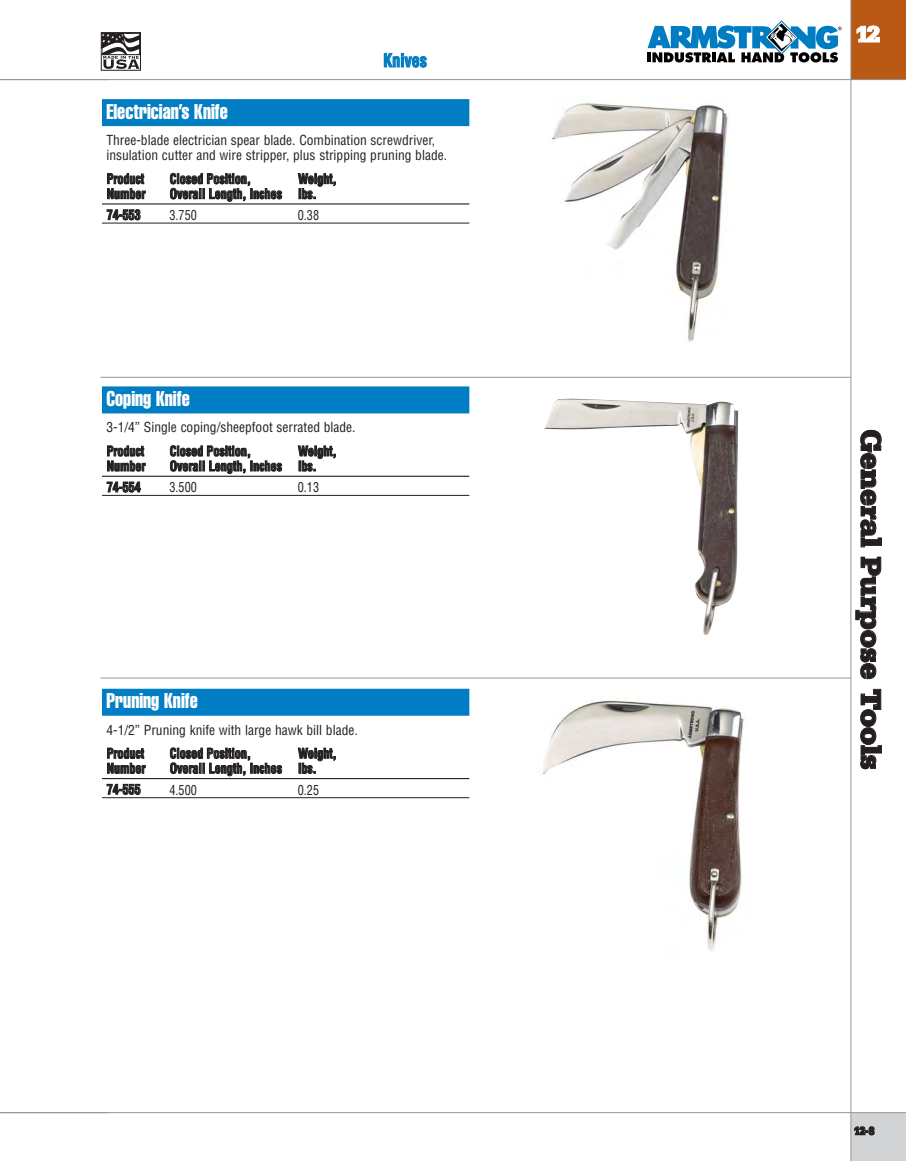
<style>
.page{position:relative;width:906px;height:1161px;background:#fff}
.page>*{position:absolute;margin:0;border:0;box-sizing:border-box;transform-origin:0 0}
.t1{font:900 30px "Serifa";color:#231f20}
.t2{font:900 24px "Serifa";color:#fff}
.t3{font:extra-condensed 21px "Helvetica";color:#fff;scale:.9 1}
.t4{font:700 condensed 18px "Helvetica";letter-spacing:-.005em;color:#007dc3;scale:.9 1}
.t5{font:condensed 13.5px/15px "Helvetica";color:#231f20}
.t6{font:700 condensed 13.5px "Helvetica";color:#231f20;scale:.9 1}
.t7{font:condensed 13.5px "Helvetica";color:#231f20;scale:.9 1}
.t8{font:900 12px "Serifa";color:#231f20;scale:.85 1}
</style>
<div class="page">
<div style="left:850px;top:1112px;width:56px;height:49px;background:#d1d3d4"></div>
<div style="left:850px;top:0;width:56px;height:80px;background:#b95915"></div>
<hr style="left:0;top:79px;width:906px;height:1px;background:#939598">
<hr style="left:850px;top:0;width:1px;height:1161px;background:#939598">
<hr style="left:0;top:1112px;width:906px;height:1px;background:#939598">
<svg style="left:647px;top:20px;width:195px;height:42px"></svg>
<svg style="left:101px;top:32px;width:40px;height:38px"></svg>
<svg style="left:102px;top:35px;width:38px;height:34px"></svg>
<div style="left:102px;top:33px;width:38px;height:22px;border:1px solid #231f20"></div>
<hr style="left:100px;top:377px;width:751px;height:1px;background:#939598">
<hr style="left:100px;top:678px;width:751px;height:1px;background:#939598">
<img style="left:552px;top:103px;width:176px;height:239px">
<img style="left:544px;top:398px;width:194px;height:237px">
<img style="left:543px;top:700px;width:201px;height:251px">
<div style="left:102px;top:99px;width:367px;height:27px;background:#007dc3"></div>
<hr style="left:102px;top:203px;width:367px;height:1px;background:#231f20">
<hr style="left:102px;top:223px;width:367px;height:1px;background:#231f20">
<div style="left:102px;top:386px;width:367px;height:27px;background:#007dc3"></div>
<hr style="left:102px;top:476px;width:367px;height:1px;background:#231f20">
<hr style="left:102px;top:495px;width:367px;height:1px;background:#231f20">
<div style="left:102px;top:689px;width:367px;height:27px;background:#007dc3"></div>
<hr style="left:102px;top:778px;width:367px;height:1px;background:#231f20">
<hr style="left:102px;top:797px;width:367px;height:1px;background:#231f20">
<h3 class="t4" style="left:383px;top:53px;width:50px">Knives</h3>
<h3 class="t3" style="left:106px;top:104px;width:136px">Electrician’s Knife</h3>
<p class="t5" style="left:106px;top:134px;width:342px">Three-blade electrician spear blade. Combination screwdriver, insulation cutter and wire stripper, plus stripping pruning blade.</p>
<p class="t6" style="left:107px;top:174px;width:43px">Product</p>
<p class="t6" style="left:170px;top:174px;width:92px">Closed Position,</p>
<p class="t6" style="left:298px;top:174px;width:44px">Weight,</p>
<p class="t6" style="left:107px;top:189px;width:45px">Number</p>
<p class="t6" style="left:170px;top:189px;width:165px">Overall Length, Inches lbs.</p>
<p class="t6" style="left:107px;top:210px;width:39px">74-553</p>
<p class="t7" style="left:169px;top:210px;width:32px">3.750</p>
<p class="t7" style="left:298px;top:210px;width:25px">0.38</p>
<h3 class="t3" style="left:106px;top:391px;width:94px">Coping Knife</h3>
<p class="t5" style="left:106px;top:421px;width:251px">3-1/4” Single coping/sheepfoot serrated blade.</p>
<p class="t6" style="left:107px;top:446px;width:43px">Product</p>
<p class="t6" style="left:170px;top:446px;width:92px">Closed Position,</p>
<p class="t6" style="left:298px;top:446px;width:44px">Weight,</p>
<p class="t6" style="left:107px;top:461px;width:45px">Number</p>
<p class="t6" style="left:170px;top:461px;width:165px">Overall Length, Inches lbs.</p>
<p class="t6" style="left:107px;top:482px;width:39px">74-554</p>
<p class="t7" style="left:169px;top:482px;width:32px">3.500</p>
<p class="t7" style="left:298px;top:482px;width:25px">0.13</p>
<h3 class="t3" style="left:106px;top:693px;width:103px">Pruning Knife</h3>
<p class="t5" style="left:106px;top:723px;width:253px">4-1/2” Pruning knife with large hawk bill blade.</p>
<p class="t6" style="left:107px;top:748px;width:43px">Product</p>
<p class="t6" style="left:170px;top:748px;width:92px">Closed Position,</p>
<p class="t6" style="left:298px;top:748px;width:44px">Weight,</p>
<p class="t6" style="left:107px;top:763px;width:45px">Number</p>
<p class="t6" style="left:170px;top:763px;width:165px">Overall Length, Inches lbs.</p>
<p class="t6" style="left:107px;top:784px;width:39px">74-555</p>
<p class="t7" style="left:169px;top:784px;width:32px">4.500</p>
<p class="t7" style="left:298px;top:784px;width:25px">0.25</p>
<h2 class="t2" style="left:855px;top:26px;width:26px">12</h2>
<h1 class="t1" style="left:881px;top:429px;width:342px;rotate:90deg">General Purpose Tools</h1>
<p class="t8" style="left:854px;top:1126px;width:26px">12-8</p>
</div>
